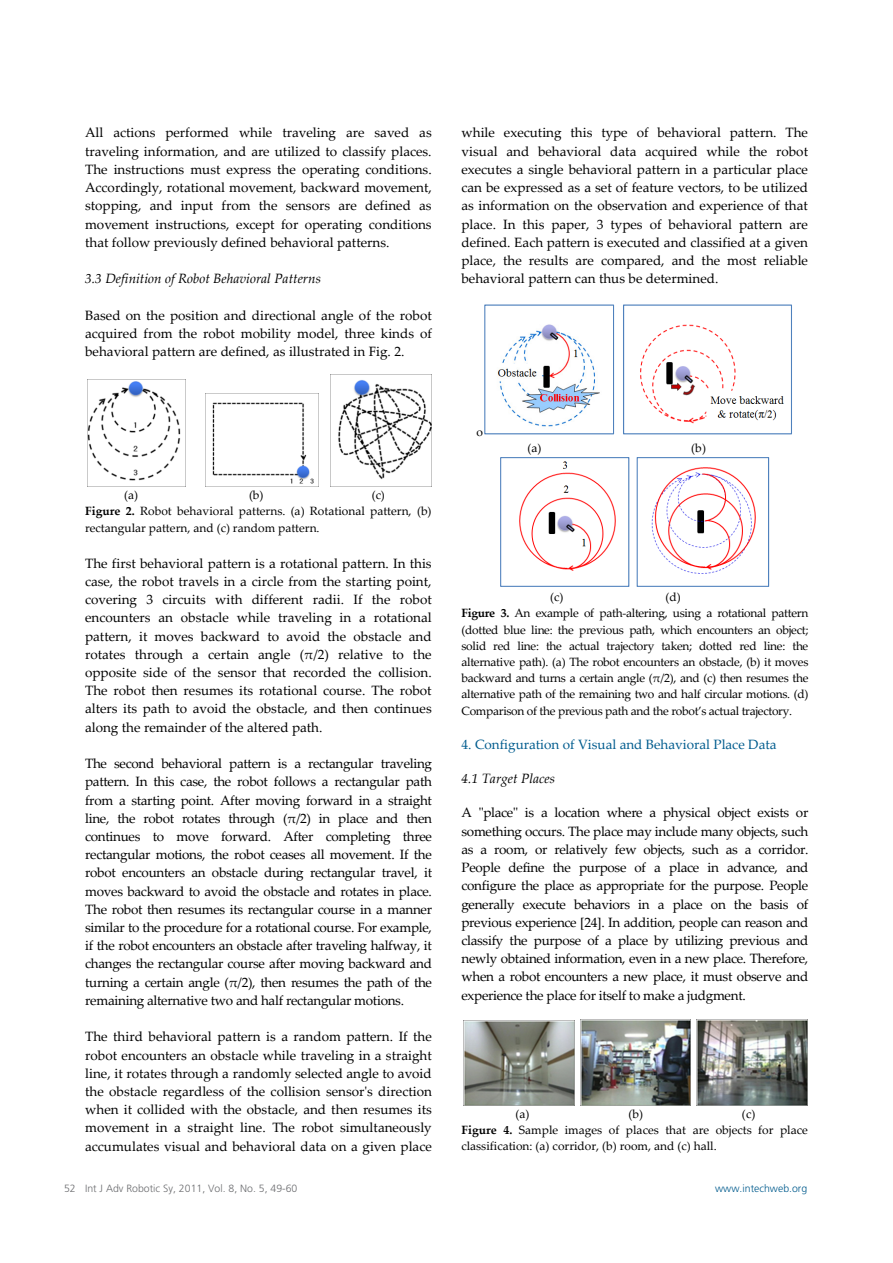
<style>
.page{position:relative;width:893px;height:1263px;background:#fff}
.page>*{position:absolute;margin:0;border:0;box-sizing:border-box;transform-origin:0 0}
.t1{font:13.5px/18.1px "Palatino Linotype";color:#000;text-align:justify}
.t2{font:italic 13.5px "Palatino Linotype";color:#000}
.t3{font:13.5px "Palatino Linotype";color:#005c8e}
.t4{font:12px/16.2px "Palatino Linotype";letter-spacing:-.02em;color:#000}
.t5{font:12px/16.2px "Palatino Linotype";color:#000}
.t6{font:300 10.5px "Frutiger";color:#6c6d70}
.t7{font:300 10.5px "Frutiger";color:#005b8d}
.s1{font-weight:700}
</style>
<div class="page">
<img style="left:87px;top:380px;width:99px;height:107px">
<img style="left:206px;top:393px;width:112px;height:94px">
<img style="left:330px;top:374px;width:101px;height:113px">
<svg style="left:484px;top:304px;width:130px;height:130px"></svg>
<svg style="left:623px;top:304px;width:169px;height:130px"></svg>
<svg style="left:500px;top:457px;width:129px;height:130px"></svg>
<svg style="left:637px;top:457px;width:132px;height:130px"></svg>
<img style="left:464px;top:1021px;width:110px;height:84px">
<img style="left:580px;top:1020px;width:111px;height:85px">
<img style="left:696px;top:1020px;width:111px;height:85px">
<p class="t1" style="left:85px;top:123px;width:348px">All actions performed while traveling are saved as traveling information, and are utilized to classify places.<br>The instructions must express the operating conditions.<br>Accordingly, rotational movement, backward movement, stopping, and input from the sensors are defined as movement instructions, except for operating conditions that follow previously defined behavioral patterns.</p>
<p class="t2" style="left:85px;top:269px;width:237px">3.3 Definition of Robot Behavioral Patterns</p>
<p class="t1" style="left:85px;top:305px;width:348px">Based on the position and directional angle of the robot acquired from the robot mobility model, three kinds of behavioral pattern are defined, as illustrated in Fig. 2.</p>
<p class="t4" style="left:124px;top:487px;width:15px">(a)</p>
<p class="t4" style="left:249px;top:487px;width:16px">(b)</p>
<p class="t5" style="left:85px;top:487px;width:348px;text-indent:287px">(c)<br><span class="s1">Figure 2.</span> Robot behavioral patterns. (a) Rotational pattern, (b) rectangular pattern, and (c) random pattern.</p>
<p class="t1" style="left:85px;top:553px;width:348px">The first behavioral pattern is a rotational pattern. In this case, the robot travels in a circle from the starting point, covering 3 circuits with different radii. If the robot encounters an obstacle while traveling in a rotational pattern, it moves backward to avoid the obstacle and rotates through a certain angle (π/2) relative to the opposite side of the sensor that recorded the collision.<br>The robot then resumes its rotational course. The robot alters its path to avoid the obstacle, and then continues along the remainder of the altered path.</p>
<p class="t1" style="left:85px;top:754px;width:349px">The second behavioral pattern is a rectangular traveling pattern. In this case, the robot follows a rectangular path from a starting point. After moving forward in a straight line, the robot rotates through (π/2) in place and then continues to move forward. After completing three rectangular motions, the robot ceases all movement. If the robot encounters an obstacle during rectangular travel, it moves backward to avoid the obstacle and rotates in place.<br>The robot then resumes its rectangular course in a manner similar to the procedure for a rotational course. For example, if the robot encounters an obstacle after traveling halfway, it changes the rectangular course after moving backward and turning a certain angle (π/2), then resumes the path of the remaining alternative two and half rectangular motions.</p>
<p class="t1" style="left:85px;top:1027px;width:348px">The third behavioral pattern is a random pattern. If the robot encounters an obstacle while traveling in a straight line, it rotates through a randomly selected angle to avoid the obstacle regardless of the collision sensorʹs direction when it collided with the obstacle, and then resumes its movement in a straight line. The robot simultaneously accumulates visual and behavioral data on a given place</p>
<p class="t1" style="left:461px;top:123px;width:348px">while executing this type of behavioral pattern. The visual and behavioral data acquired while the robot executes a single behavioral pattern in a particular place can be expressed as a set of feature vectors, to be utilized as information on the observation and experience of that place. In this paper, 3 types of behavioral pattern are defined. Each pattern is executed and classified at a given place, the results are compared, and the most reliable behavioral pattern can thus be determined.</p>
<p class="t4" style="left:476px;top:423px;width:8px">o</p>
<p class="t4" style="left:527px;top:440px;width:15px">(a)</p>
<p class="t4" style="left:691px;top:440px;width:16px">(b)</p>
<p class="t4" style="left:461px;top:589px;width:349px;text-indent:204px">(d)<br><span class="s1">Figure 3.</span> An example of path‐altering, using a rotational pattern (dotted blue line: the previous path, which encounters an object; solid red line: the actual trajectory taken; dotted red line: the alternative path). (a) The robot encounters an obstacle, (b) it moves backward and turns a certain angle (π/2), and (c) then resumes the alternative path of the remaining two and half circular motions. (d)<br>Comparison of the previous path and the robot’s actual trajectory.</p>
<p class="t3" style="left:461px;top:734px;width:317px">4. Configuration of Visual and Behavioral Place Data</p>
<p class="t2" style="left:461px;top:769px;width:95px">4.1 Target Places</p>
<p class="t1" style="left:461px;top:803px;width:349px">A ʺplaceʺ is a location where a physical object exists or something occurs. The place may include many objects, such as a room, or relatively few objects, such as a corridor.<br>People define the purpose of a place in advance, and configure the place as appropriate for the purpose. People generally execute behaviors in a place on the basis of previous experience [24]. In addition, people can reason and classify the purpose of a place by utilizing previous and newly obtained information, even in a new place. Therefore, when a robot encounters a new place, it must observe and experience the place for itself to make a judgment.</p>
<p class="t4" style="left:550px;top:589px;width:15px">(c)</p>
<p class="t4" style="left:515px;top:1105px;width:15px">(a)</p>
<p class="t4" style="left:628px;top:1105px;width:16px">(b)</p>
<p class="t5" style="left:461px;top:1105px;width:348px;text-indent:281px">(c)<br><span class="s1">Figure 4.</span> Sample images of places that are objects for place classification: (a) corridor, (b) room, and (c) hall.</p>
<p class="t6" style="left:64px;top:1182px;width:235px">52 Int J Adv Robotic Sy, 2011, Vol. 8, No. 5, 49-60</p>
<p class="t7" style="left:715px;top:1182px;width:94px">www.intechweb.org</p>
</div>
